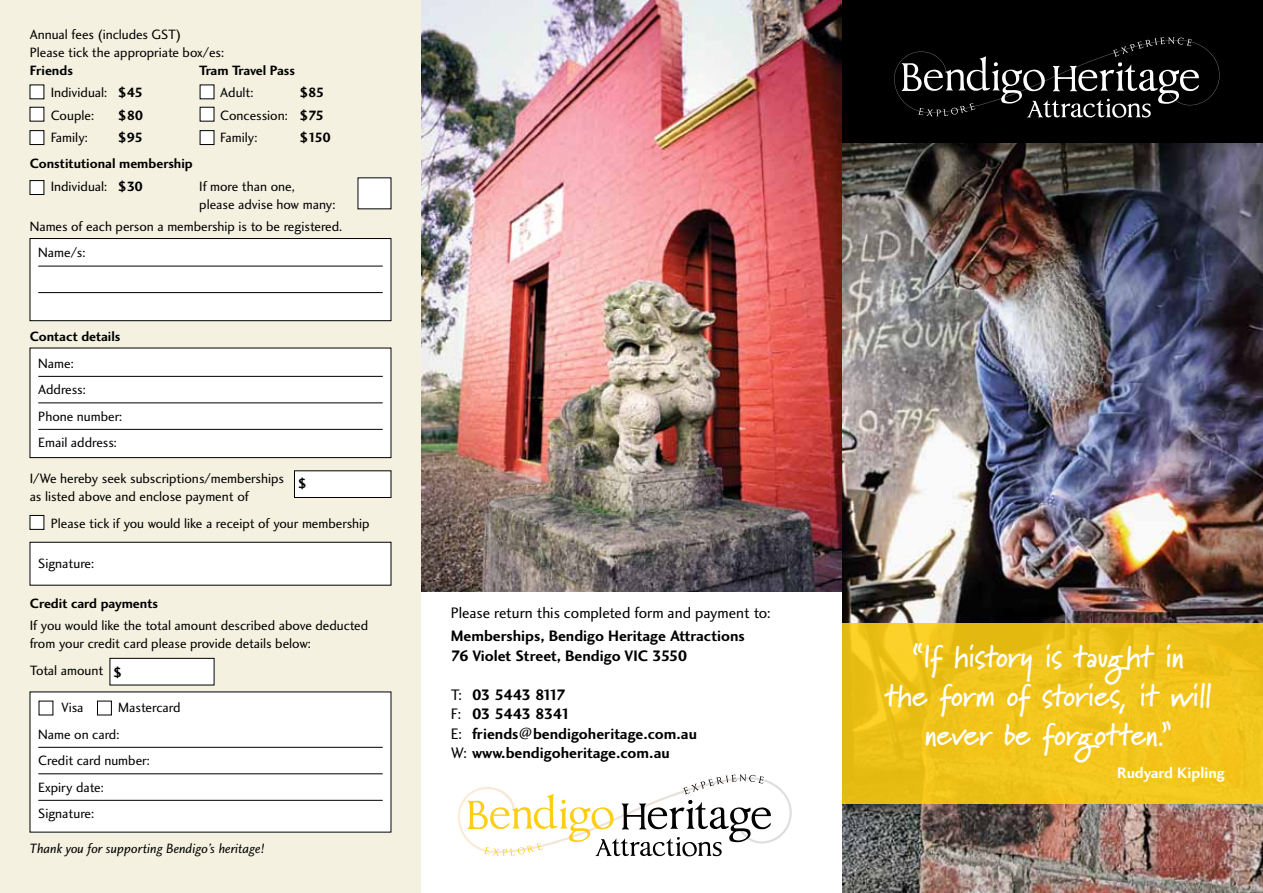
<style>
.page{position:relative;width:1263px;height:893px;background:#fff}
.page>*{position:absolute;margin:0;border:0;box-sizing:border-box;transform-origin:0 0}
.t1{font:700 31.5px/39px "Marydale";letter-spacing:-.01em;color:#fff;text-align:center}
.t2{font:15.75px/19.5px "Charlotte Sans Bold Plain";color:#000}
.t3{font:15.75px "Charlotte Sans Book Plain";color:#000}
.t4{font:15.75px "Charlotte Sans Bold Plain";color:#fff}
.t5{font:13.95px/26.5px "Charlotte Sans Book Plain";color:#000}
.t6{font:13.95px "Charlotte Sans Bold Plain";color:#000}
.t7{font:13.95px "Charlotte Sans Book Italic Plain";color:#000}
.t8{font:13.95px "Charlotte Sans Bold Plain";letter-spacing:-.025em;color:#000}
.s1{font-family:"Charlotte Sans Bold Plain"}
.s2{font-family:"Charlotte Sans Book Plain"}
</style>
<div class="page">
<div style="left:842px;top:0;width:421px;height:225px;background:#000"></div>
<div style="left:0;top:0;width:421px;height:893px;background:#f4f1e0"></div>
<div style="left:30px;top:542px;width:361px;height:43px;background:#fff"></div>
<div style="left:30px;top:348px;width:361px;height:110px;background:#fff"></div>
<div style="left:30px;top:348px;width:361px;height:110px;border:1px solid #000"></div>
<div style="left:30px;top:239px;width:361px;height:82px;background:#fff"></div>
<div style="left:30px;top:238px;width:361px;height:83px;border:1px solid #000"></div>
<div style="left:358px;top:178px;width:33px;height:31px;background:#fff"></div>
<div style="left:30px;top:692px;width:361px;height:140px;background:#fff"></div>
<hr style="left:38px;top:266px;width:345px;height:1px;background:#000">
<hr style="left:38px;top:292px;width:345px;height:1px;background:#000">
<hr style="left:38px;top:376px;width:345px;height:1px;background:#000">
<hr style="left:38px;top:403px;width:345px;height:1px;background:#000">
<hr style="left:38px;top:429px;width:345px;height:1px;background:#000">
<hr style="left:38px;top:747px;width:345px;height:1px;background:#000">
<hr style="left:38px;top:773px;width:345px;height:1px;background:#000">
<hr style="left:38px;top:800px;width:345px;height:1px;background:#000">
<div style="left:30px;top:85px;width:14px;height:14px;background:#fff"></div>
<div style="left:30px;top:107px;width:14px;height:14px;background:#fff"></div>
<div style="left:30px;top:131px;width:14px;height:14px;background:#fff"></div>
<div style="left:30px;top:130px;width:14px;height:15px;border:1px solid #000"></div>
<div style="left:97px;top:701px;width:15px;height:14px;border:1px solid #000"></div>
<div style="left:30px;top:515px;width:14px;height:14px;background:#fff"></div>
<div style="left:30px;top:515px;width:14px;height:15px;border:1px solid #000"></div>
<div style="left:30px;top:181px;width:14px;height:13px;background:#fff"></div>
<div style="left:30px;top:180px;width:14px;height:15px;border:1px solid #000"></div>
<div style="left:294px;top:471px;width:97px;height:26px;background:#fff"></div>
<div style="left:294px;top:471px;width:97px;height:27px;border:1px solid #000"></div>
<div style="left:110px;top:658px;width:104px;height:27px;background:#fff"></div>
<div style="left:110px;top:658px;width:104px;height:27px;border:1px solid #000"></div>
<div style="left:200px;top:85px;width:14px;height:14px;background:#fff"></div>
<div style="left:200px;top:107px;width:14px;height:14px;background:#fff"></div>
<div style="left:200px;top:131px;width:14px;height:14px;background:#fff"></div>
<div style="left:200px;top:130px;width:14px;height:15px;border:1px solid #000"></div>
<img style="left:842px;top:143px;width:421px;height:750px">
<svg style="left:894px;top:37px;width:325px;height:81px"></svg>
<img style="left:421px;top:0;width:421px;height:591px">
<svg style="left:458px;top:774px;width:334px;height:82px"></svg>
<div style="left:842px;top:623px;width:421px;height:181px;background:linear-gradient(to bottom,#edc219,#f1c51b)"></div>
<p class="t5" style="left:30px;top:25px;width:196px;line-height:18px">Annual fees (includes GST)<br>Please tick the appropriate box/es:</p>
<p class="t6" style="left:30px;top:62px;width:45px">Friends</p>
<p class="t8" style="left:199px;top:62px;width:97px">Tram Travel Pass</p>
<p class="t5" style="left:51px;top:79px;width:94px">Individual: <span class="s1">$45</span></p>
<p class="t5" style="left:220px;top:79px;width:35px">Adult:</p>
<p class="t6" style="left:300px;top:84px;width:26px">$85</p>
<p class="t5" style="left:51px;top:101px;width:45px">Couple:</p>
<p class="t6" style="left:118px;top:107px;width:27px">$80</p>
<p class="t5" style="left:220px;top:101px;width:105px">Concession: <span class="s1">$75</span></p>
<p class="t5" style="left:51px;top:124px;width:39px">Family:</p>
<p class="t6" style="left:118px;top:129px;width:26px">$95</p>
<p class="t5" style="left:220px;top:124px;width:39px">Family:</p>
<p class="t6" style="left:300px;top:129px;width:33px">$150</p>
<p class="t6" style="left:30px;top:155px;width:165px">Constitutional membership</p>
<p class="t5" style="left:51px;top:172px;width:94px">Individual: <span class="s1">$30</span></p>
<p class="t5" style="left:199px;top:177px;width:138px;line-height:18px">If more than one,<br>please advise how many:</p>
<p class="t5" style="left:38px;top:213px;width:306px;text-indent:-9px">Names of each person a membership is to be registered.<br>Name/s:</p>
<p class="t6" style="left:30px;top:328px;width:92px">Contact details</p>
<p class="t5" style="left:38px;top:350px;width:86px">Name:<br>Address:<br>Phone number:<br>Email address:</p>
<p class="t5" style="left:30px;top:469px;width:256px;line-height:18px">I/We hereby seek subscriptions/memberships as listed above and enclose payment of</p>
<p class="t5" style="left:51px;top:510px;width:320px">Please tick if you would like a receipt of your membership</p>
<p class="t5" style="left:38px;top:550px;width:57px">Signature:</p>
<p class="t6" style="left:30px;top:595px;width:130px">Credit card payments</p>
<p class="t5" style="left:30px;top:617px;width:340px;line-height:18px">If you would like the total amount described above deducted from your credit card please provide details below:</p>
<p class="t5" style="left:30px;top:657px;width:75px">Total amount</p>
<p class="t5" style="left:61px;top:694px;width:24px">Visa</p>
<p class="t6" style="left:298px;top:475px;width:10px">$</p>
<p class="t6" style="left:114px;top:664px;width:10px">$</p>
<p class="t5" style="left:38px;top:694px;width:144px;text-indent:80px">Mastercard<br>Name on card:<br>Credit card number:<br>Expiry date:<br>Signature:</p>
<p class="t7" style="left:30px;top:840px;width:237px">Thank you for supporting Bendigo’s heritage!</p>
<p class="t3" style="left:451px;top:603px;width:321px">Please return this completed form and payment to:</p>
<p class="t2" style="left:451px;top:626px;width:296px">Memberships, Bendigo Heritage Attractions<br>76 Violet Street, Bendigo VIC 3550</p>
<p class="t2" style="left:451px;top:685px;width:248px"><span class="s2">T:</span> 03 5443 8117<br><span class="s2">F:</span> 03 5443 8341<br><span class="s2">E:</span> friends@bendigoheritage.com.au<br><span class="s2">W:</span> www.bendigoheritage.com.au</p>
<h1 class="t1" style="left:885px;top:636px;width:328px">“If history is taught in<br>the form of stories, it will never be forgotten.”</h1>
<p class="t4" style="left:1117px;top:763px;width:109px">Rudyard Kipling</p>
</div>
